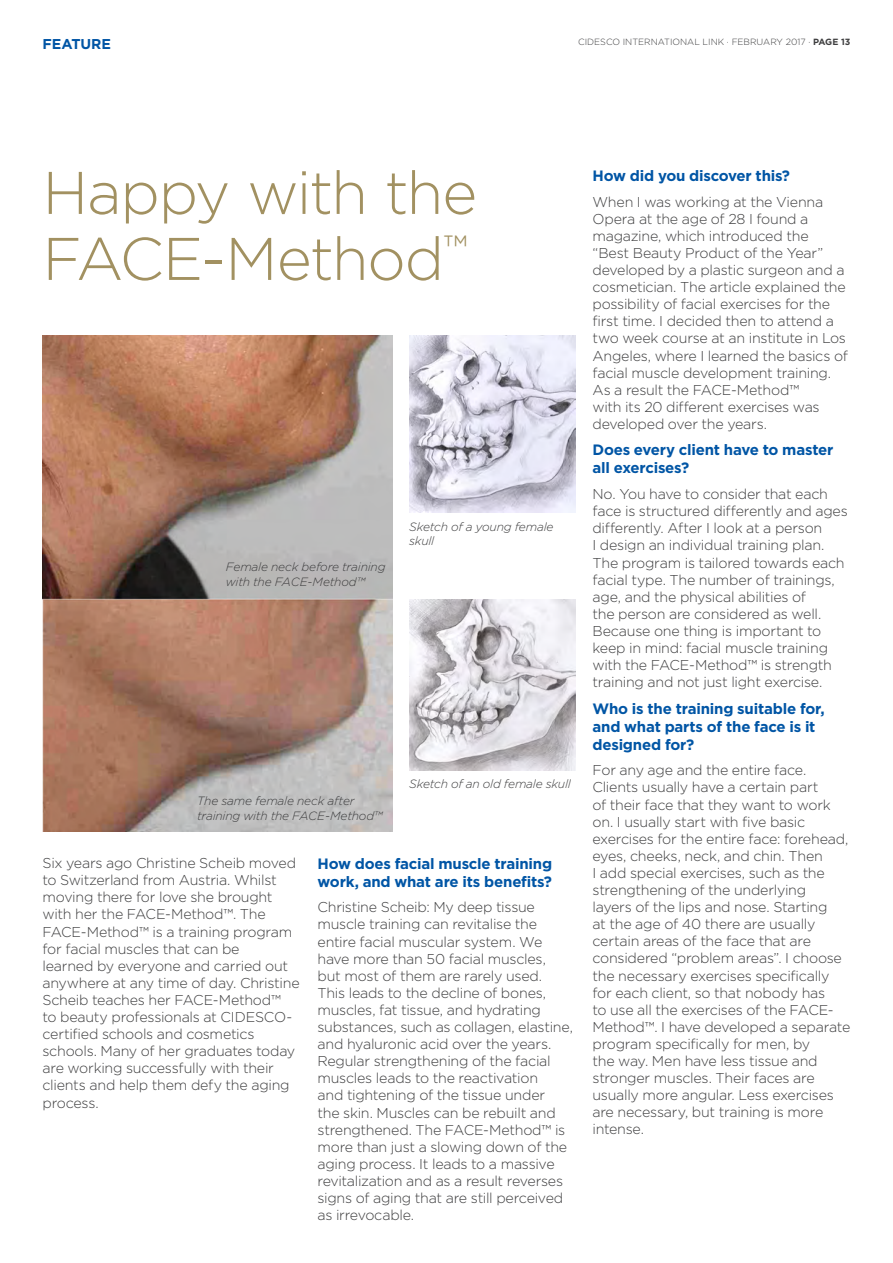
<style>
.page{position:relative;width:893px;height:1263px;background:#fff}
.page>*{position:absolute;margin:0;border:0;box-sizing:border-box;transform-origin:0 0}
.t1{font:300 60px/66px "Gotham";letter-spacing:-.03em;color:#a29161}
.t2{font:700 15px/18px "Gotham";letter-spacing:-.015em;color:#0155a5}
.t3{font:300 14.25px/17.1px "Gotham";letter-spacing:-.02em;color:#3e3e3f}
.t4{font:700 14.25px "Gotham";color:#0155a5}
.t5{font:italic 300 12px/14.4px "Gotham";letter-spacing:-.015em;color:#3e3e3f}
.t6{font:300 9px "Gotham";color:#3e3e3f}
.s1{font-weight:700}
</style>
<div class="page">
<img style="left:43px;top:336px;width:349px;height:495px">
<img style="left:409px;top:599px;width:166px;height:172px">
<img style="left:409px;top:336px;width:166px;height:176px">
<p class="t4" style="left:43px;top:35px;width:11px">feature</p>
<p class="t6" style="left:578px;top:37px;width:274px">CIDESCO INTERNATIONAL LINK · FEBRUARY 2017 · <span class="s1">PAGE 13</span></p>
<h1 class="t1" style="left:43px;top:159px;width:436px">Happy with the<br>FACE-Method<sup>™</sup></h1>
<p class="t2" style="left:592px;top:166px;width:199px">How did you discover this?</p>
<p class="t3" style="left:592px;top:193px;width:257px">When I was working at the Vienna Opera at the age of 28 I found a magazine, which introduced the “Best Beauty Product of the Year” developed by a plastic surgeon and a cosmetician. The article explained the possibility of facial exercises for the first time. I decided then to attend a two week course at an institute in Los Angeles, where I learned the basics of facial muscle development training.<br>As a result the FACE-Method™<br>with its 20 different exercises was developed over the years.</p>
<p class="t2" style="left:592px;top:441px;width:243px">Does every client have to master all exercises?</p>
<p class="t3" style="left:592px;top:485px;width:257px">No. You have to consider that each face is structured differently and ages differently. After I look at a person<br>I design an individual training plan.<br>The program is tailored towards each facial type. The number of trainings, age, and the physical abilities of<br>the person are considered as well.<br>Because one thing is important to keep in mind: facial muscle training with the FACE-Method™ is strength training and not just light exercise.</p>
<p class="t2" style="left:592px;top:699px;width:234px">Who is the training suitable for, and what parts of the face is it designed for?</p>
<p class="t3" style="left:592px;top:761px;width:259px">For any age and the entire face.<br>Clients usually have a certain part<br>of their face that they want to work on. I usually start with five basic exercises for the entire face: forehead, eyes, cheeks, neck, and chin. Then<br>I add special exercises, such as the strengthening of the underlying<br>layers of the lips and nose. Starting<br>at the age of 40 there are usually certain areas of the face that are considered “problem areas”. I choose the necessary exercises specifically for each client, so that nobody has<br>to use all the exercises of the FACE-Method™. I have developed a separate program specifically for men, by<br>the way. Men have less tissue and stronger muscles. Their faces are usually more angular. Less exercises are necessary, but training is more intense.</p>
<p class="t5" style="left:409px;top:519px;width:146px">Sketch of a young female skull</p>
<p class="t5" style="left:226px;top:560px;width:161px">Female neck before training with the FACE-Method™</p>
<p class="t5" style="left:409px;top:777px;width:163px">Sketch of an old female skull</p>
<p class="t5" style="left:197px;top:794px;width:187px">The same female neck after training with the FACE-Method™</p>
<p class="t2" style="left:317px;top:854px;width:236px">How does facial muscle training work, and what are its benefits?</p>
<p class="t3" style="left:317px;top:898px;width:257px">Christine Scheib: My deep tissue muscle training can revitalise the entire facial muscular system. We have more than 50 facial muscles,<br>but most of them are rarely used.<br>This leads to the decline of bones, muscles, fat tissue, and hydrating substances, such as collagen, elastine, and hyaluronic acid over the years.<br>Regular strengthening of the facial muscles leads to the reactivation<br>and tightening of the tissue under<br>the skin. Muscles can be rebuilt and strengthened. The FACE-Method™ is more than just a slowing down of the aging process. It leads to a massive revitalization and as a result reverses signs of aging that are still perceived as irrevocable.</p>
<p class="t3" style="left:43px;top:854px;width:259px">Six years ago Christine Scheib moved to Switzerland from Austria. Whilst moving there for love she brought with her the FACE-Method™. The FACE-Method™ is a training program for facial muscles that can be<br>learned by everyone and carried out anywhere at any time of day. Christine Scheib teaches her FACE-Method™<br>to beauty professionals at CIDESCO&shy;certified schools and cosmetics schools. Many of her graduates today are working successfully with their clients and help them defy the aging process.</p>
</div>
